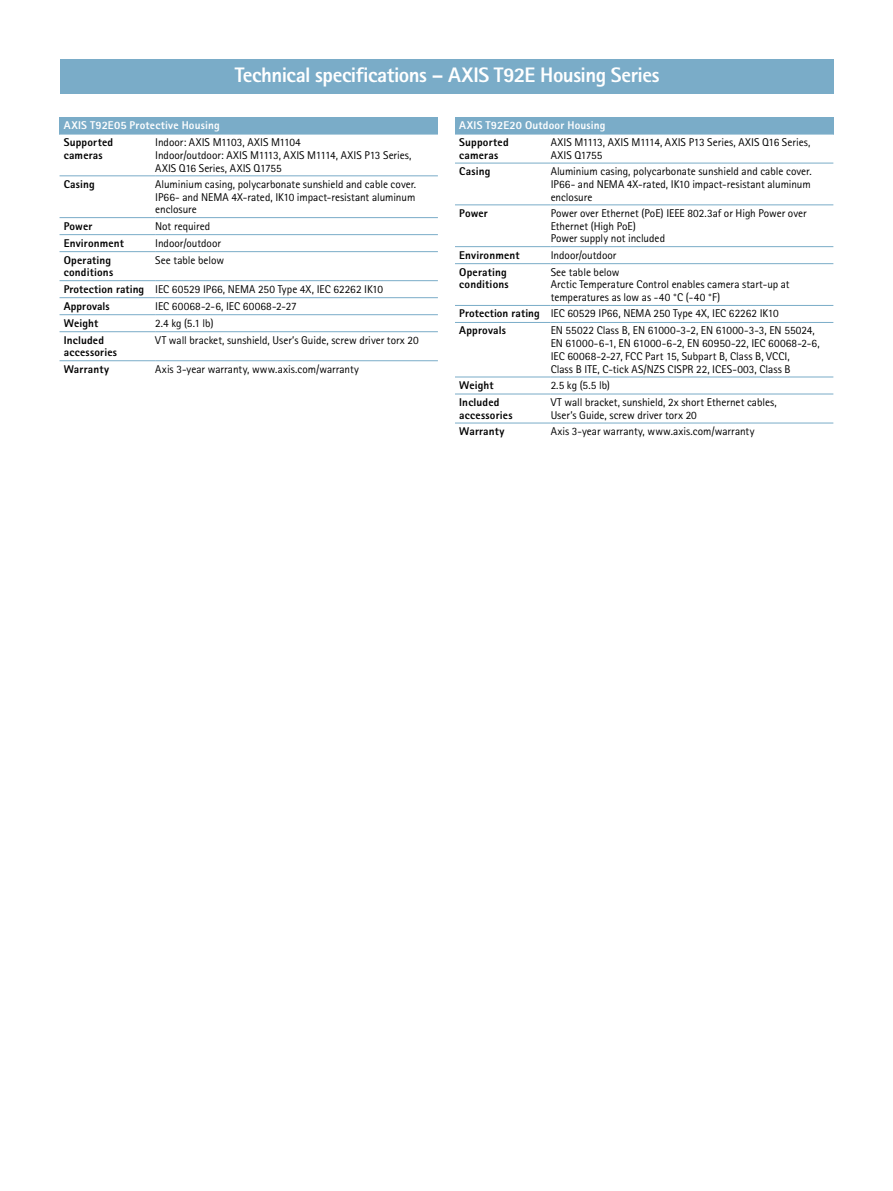
<style>
.page{position:relative;width:893px;height:1191px;background:#fff}
.page>*{position:absolute;margin:0;border:0;box-sizing:border-box;transform-origin:0 0}
.t1{font:800 21px "Rotis Sans Serif Pro";letter-spacing:-.025em;color:#fff}
.t2{font:11.25px/12.8px "Rotis Sans Serif Pro";color:#000}
.t3{font:800 11.25px/12.8px "Rotis Sans Serif Pro";letter-spacing:.015em;color:#000}
.t4{font:800 11.25px "Rotis Sans Serif Pro";letter-spacing:.015em;color:#fff}
.s1{font-weight:800}
</style>
<div class="page">
<div style="left:60px;top:60px;width:773px;height:34px;background:#7aacc8"></div>
<div style="left:60px;top:117px;width:378px;height:17px;background:#7aacc8"></div>
<svg style="left:60px;top:175px;width:378px;height:187px"></svg>
<hr style="left:60px;top:134px;width:95px;height:1px;background:#7aacc8">
<hr style="left:155px;top:134px;width:283px;height:1px;background:#7aacc8">
<hr style="left:60px;top:176px;width:95px;height:1px;background:#7aacc8">
<hr style="left:155px;top:176px;width:283px;height:1px;background:#7aacc8">
<hr style="left:60px;top:217px;width:95px;height:1px;background:#7aacc8">
<hr style="left:155px;top:217px;width:283px;height:1px;background:#7aacc8">
<hr style="left:60px;top:234px;width:95px;height:1px;background:#7aacc8">
<hr style="left:155px;top:234px;width:283px;height:1px;background:#7aacc8">
<hr style="left:60px;top:251px;width:95px;height:1px;background:#7aacc8">
<hr style="left:155px;top:251px;width:283px;height:1px;background:#7aacc8">
<hr style="left:60px;top:280px;width:95px;height:1px;background:#7aacc8">
<hr style="left:155px;top:280px;width:283px;height:1px;background:#7aacc8">
<hr style="left:60px;top:297px;width:95px;height:1px;background:#7aacc8">
<hr style="left:155px;top:297px;width:283px;height:1px;background:#7aacc8">
<hr style="left:60px;top:314px;width:95px;height:1px;background:#7aacc8">
<hr style="left:155px;top:314px;width:283px;height:1px;background:#7aacc8">
<hr style="left:60px;top:331px;width:95px;height:1px;background:#7aacc8">
<hr style="left:155px;top:331px;width:283px;height:1px;background:#7aacc8">
<hr style="left:60px;top:360px;width:95px;height:1px;background:#7aacc8">
<hr style="left:155px;top:360px;width:283px;height:1px;background:#7aacc8">
<div style="left:455px;top:117px;width:378px;height:17px;background:#7aacc8"></div>
<svg style="left:455px;top:162px;width:378px;height:261px"></svg>
<hr style="left:455px;top:134px;width:96px;height:1px;background:#7aacc8">
<hr style="left:551px;top:134px;width:282px;height:1px;background:#7aacc8">
<hr style="left:455px;top:163px;width:96px;height:1px;background:#7aacc8">
<hr style="left:551px;top:163px;width:282px;height:1px;background:#7aacc8">
<hr style="left:455px;top:205px;width:96px;height:1px;background:#7aacc8">
<hr style="left:551px;top:205px;width:282px;height:1px;background:#7aacc8">
<hr style="left:455px;top:246px;width:96px;height:1px;background:#7aacc8">
<hr style="left:551px;top:246px;width:282px;height:1px;background:#7aacc8">
<hr style="left:455px;top:263px;width:96px;height:1px;background:#7aacc8">
<hr style="left:551px;top:263px;width:282px;height:1px;background:#7aacc8">
<hr style="left:455px;top:305px;width:96px;height:1px;background:#7aacc8">
<hr style="left:551px;top:305px;width:282px;height:1px;background:#7aacc8">
<hr style="left:455px;top:322px;width:96px;height:1px;background:#7aacc8">
<hr style="left:551px;top:322px;width:282px;height:1px;background:#7aacc8">
<hr style="left:455px;top:377px;width:96px;height:1px;background:#7aacc8">
<hr style="left:551px;top:377px;width:282px;height:1px;background:#7aacc8">
<hr style="left:455px;top:394px;width:96px;height:1px;background:#7aacc8">
<hr style="left:551px;top:394px;width:282px;height:1px;background:#7aacc8">
<hr style="left:455px;top:423px;width:96px;height:1px;background:#7aacc8">
<hr style="left:551px;top:423px;width:282px;height:1px;background:#7aacc8">
<h1 class="t1" style="left:235px;top:61px;width:426px">Technical specifications – AXIS T92E Housing Series</h1>
<p class="t4" style="left:64px;top:118px;width:157px">AXIS T92E05 Protective Housing</p>
<p class="t3" style="left:64px;top:136px;width:51px">Supported cameras</p>
<p class="t2" style="left:155px;top:136px;width:258px">Indoor: AXIS M1103, AXIS M1104<br>Indoor/outdoor: AXIS M1113, AXIS M1114, AXIS P13 Series,<br>AXIS Q16 Series, AXIS Q1755</p>
<p class="t3" style="left:64px;top:178px;width:33px">Casing</p>
<p class="t2" style="left:155px;top:178px;width:262px;text-align:justify">Aluminium casing, polycarbonate sunshield and cable cover.<br>IP66- and NEMA 4X-rated, IK10 impact-resistant aluminum enclosure</p>
<p class="t3" style="left:64px;top:219px;width:30px">Power</p>
<p class="t2" style="left:155px;top:219px;width:57px">Not required</p>
<p class="t3" style="left:64px;top:236px;width:62px">Environment</p>
<p class="t2" style="left:155px;top:236px;width:67px">Indoor/outdoor</p>
<p class="t3" style="left:64px;top:253px;width:51px">Operating conditions</p>
<p class="t2" style="left:155px;top:253px;width:70px">See table below</p>
<p class="t2" style="left:64px;top:280px;width:321px;line-height:17px"><span class="s1">Protection rating</span> IEC 60529 IP66, NEMA 250 Type 4X, IEC 62262 IK10<br><span class="s1">Approvals</span></p>
<p class="t2" style="left:155px;top:300px;width:143px">IEC 60068-2-6, IEC 60068-2-27</p>
<p class="t3" style="left:64px;top:316px;width:36px">Weight</p>
<p class="t2" style="left:155px;top:317px;width:60px">2.4 kg (5.1 lb)</p>
<p class="t3" style="left:64px;top:333px;width:55px">Included accessories</p>
<p class="t2" style="left:155px;top:334px;width:265px">VT wall bracket, sunshield, User’s Guide, screw driver torx 20</p>
<p class="t3" style="left:64px;top:362px;width:47px">Warranty</p>
<p class="t2" style="left:155px;top:363px;width:205px">Axis 3-year warranty, www.axis.com/warranty</p>
<p class="t4" style="left:459px;top:118px;width:148px">AXIS T92E20 Outdoor Housing</p>
<p class="t3" style="left:459px;top:136px;width:51px">Supported cameras</p>
<p class="t2" style="left:551px;top:136px;width:261px">AXIS M1113, AXIS M1114, AXIS P13 Series, AXIS Q16 Series,<br>AXIS Q1755</p>
<p class="t3" style="left:459px;top:165px;width:33px">Casing</p>
<p class="t2" style="left:551px;top:165px;width:262px;text-align:justify">Aluminium casing, polycarbonate sunshield and cable cover.<br>IP66- and NEMA 4X-rated, IK10 impact-resistant aluminum enclosure</p>
<p class="t3" style="left:459px;top:207px;width:30px">Power</p>
<p class="t2" style="left:551px;top:207px;width:257px">Power over Ethernet (PoE) IEEE 802.3af or High Power over<br>Ethernet (High PoE)<br>Power supply not included</p>
<p class="t3" style="left:459px;top:248px;width:62px">Environment</p>
<p class="t2" style="left:551px;top:248px;width:67px">Indoor/outdoor</p>
<p class="t3" style="left:459px;top:265px;width:51px">Operating conditions</p>
<p class="t2" style="left:551px;top:265px;width:241px">See table below<br>Arctic Temperature Control enables camera start-up at temperatures as low as -40 °C (-40 °F)</p>
<p class="t2" style="left:459px;top:305px;width:321px;line-height:17px"><span class="s1">Protection rating</span> IEC 60529 IP66, NEMA 250 Type 4X, IEC 62262 IK10<br><span class="s1">Approvals</span></p>
<p class="t2" style="left:551px;top:324px;width:271px">EN 55022 Class B, EN 61000-3-2, EN 61000-3-3, EN 55024, EN 61000-6-1, EN 61000-6-2, EN 60950-22, IEC 60068-2-6, IEC 60068-2-27, FCC Part 15, Subpart B, Class B, VCCI,<br>Class B ITE, C-tick AS/NZS CISPR 22, ICES-003, Class B</p>
<p class="t3" style="left:459px;top:379px;width:36px">Weight</p>
<p class="t2" style="left:551px;top:379px;width:61px">2.5 kg (5.5 lb)</p>
<p class="t3" style="left:459px;top:396px;width:55px">Included accessories</p>
<p class="t2" style="left:551px;top:396px;width:228px">VT wall bracket, sunshield, 2x short Ethernet cables,<br>User’s Guide, screw driver torx 20</p>
<p class="t3" style="left:459px;top:425px;width:47px">Warranty</p>
<p class="t2" style="left:551px;top:425px;width:205px">Axis 3-year warranty, www.axis.com/warranty</p>
</div>
